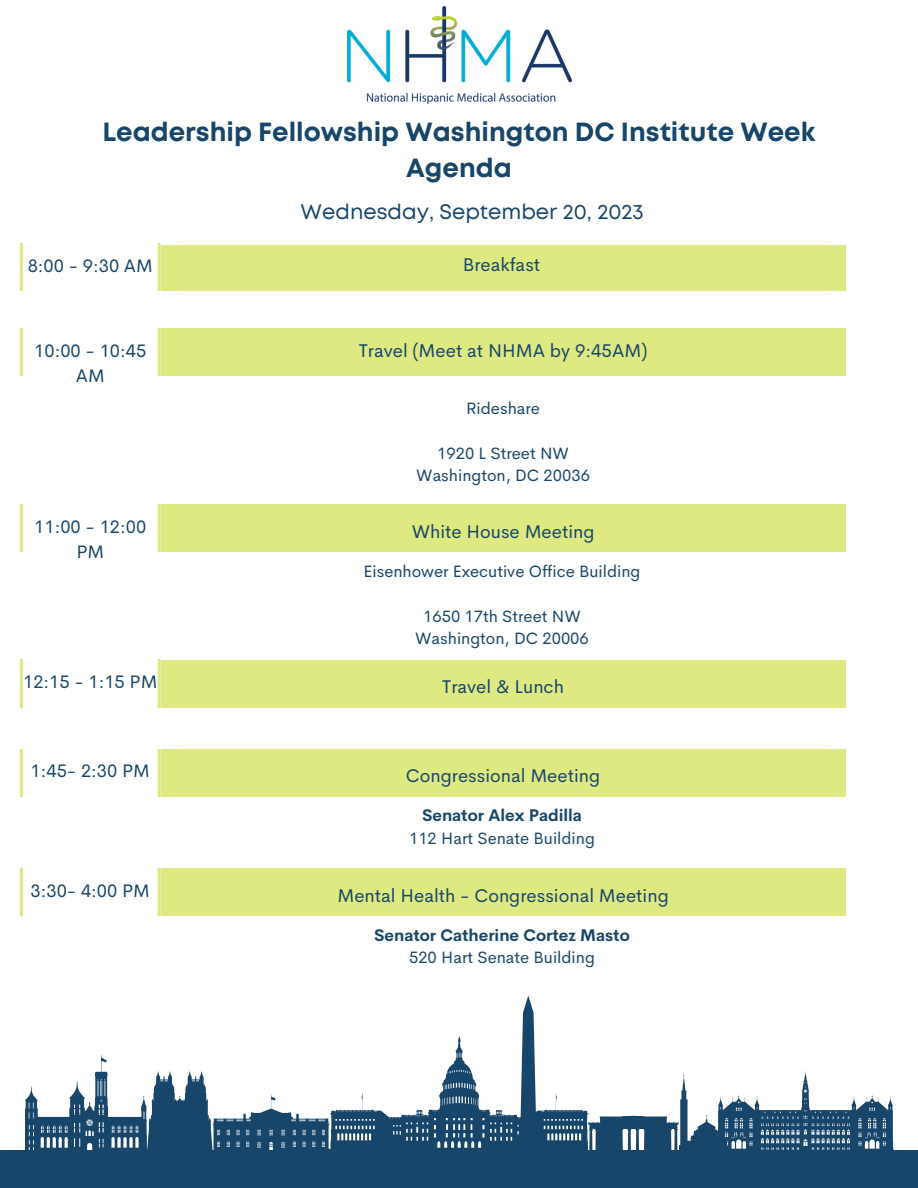
<style>
.page{position:relative;width:918px;height:1188px;background:#fff}
.page>*{position:absolute;margin:0;border:0;box-sizing:border-box;transform-origin:0 0}
.t1{font:700 26.25px/36px "Mont";color:#18456a;text-align:center}
.t2{font:21px "Mont";color:#18456a}
.t3{font:18.45px "Cerebri Sans";color:#18456a}
.t4{font:18.15px/24.8px "Cerebri Sans";color:#18456a;text-align:center}
.t5{font:16.5px "Cerebri Sans";color:#18456a}
.t6{font:700 16.5px "Cerebri Sans";color:#18456a}
</style>
<div class="page">
<div style="left:0;top:1150px;width:918px;height:38px;background:#18456a"></div>
<div style="left:161px;top:245px;width:684px;height:46px;background:#dee981"></div>
<svg style="left:20px;top:243px;width:140px;height:47px"></svg>
<div style="left:161px;top:504px;width:684px;height:48px;background:#dee981"></div>
<svg style="left:20px;top:504px;width:140px;height:48px"></svg>
<div style="left:161px;top:329px;width:684px;height:47px;background:#dee981"></div>
<svg style="left:20px;top:329px;width:140px;height:47px"></svg>
<img style="left:347px;top:7px;width:224px;height:97px">
<svg style="left:25px;top:996px;width:869px;height:154px"></svg>
<div style="left:161px;top:660px;width:684px;height:47px;background:#dee981"></div>
<svg style="left:20px;top:660px;width:140px;height:47px"></svg>
<div style="left:161px;top:749px;width:684px;height:48px;background:#dee981"></div>
<svg style="left:20px;top:749px;width:140px;height:47px"></svg>
<div style="left:161px;top:869px;width:684px;height:47px;background:#dee981"></div>
<svg style="left:20px;top:869px;width:140px;height:47px"></svg>
<p class="t1" style="left:103px;top:116px;width:714px">Leadership Fellowship Washington DC Institute Week<br>Agenda</p>
<p class="t2" style="left:301px;top:204px;width:345px">Wednesday, September 20, 2023</p>
<p class="t4" style="left:28px;top:253px;width:127px">8:00 - 9:30 AM</p>
<p class="t3" style="left:463px;top:253px;width:79px">Breakfast</p>
<p class="t4" style="left:34px;top:338px;width:113px">10:00 - 10:45<br>AM</p>
<p class="t3" style="left:359px;top:339px;width:290px">Travel (Meet at NHMA by 9:45AM)</p>
<p class="t5" style="left:466px;top:397px;width:75px">Rideshare</p>
<p class="t5" style="left:437px;top:442px;width:133px">1920 L Street NW</p>
<p class="t5" style="left:416px;top:465px;width:175px">Washington, DC 20036</p>
<p class="t4" style="left:34px;top:514px;width:113px">11:00 - 12:00<br>PM</p>
<p class="t3" style="left:412px;top:519px;width:184px">White House Meeting</p>
<p class="t5" style="left:364px;top:560px;width:278px">Eisenhower Executive Office Building</p>
<p class="t5" style="left:423px;top:605px;width:159px">1650 17th Street NW</p>
<p class="t5" style="left:415px;top:628px;width:175px">Washington, DC 20006</p>
<p class="t4" style="left:23px;top:670px;width:136px">12:15 - 1:15 PM</p>
<p class="t3" style="left:442px;top:675px;width:123px">Travel &amp; Lunch</p>
<p class="t4" style="left:31px;top:759px;width:121px">1:45- 2:30 PM</p>
<p class="t3" style="left:406px;top:764px;width:196px">Congressional Meeting</p>
<p class="t6" style="left:422px;top:805px;width:161px">Senator Alex Padilla</p>
<p class="t5" style="left:409px;top:827px;width:187px">112 Hart Senate Building</p>
<p class="t4" style="left:31px;top:878px;width:121px">3:30- 4:00 PM</p>
<p class="t3" style="left:337px;top:884px;width:333px">Mental Health - Congressional Meeting</p>
<p class="t6" style="left:374px;top:924px;width:257px">Senator Catherine Cortez Masto</p>
<p class="t5" style="left:409px;top:947px;width:187px">520 Hart Senate Building</p>
</div>
